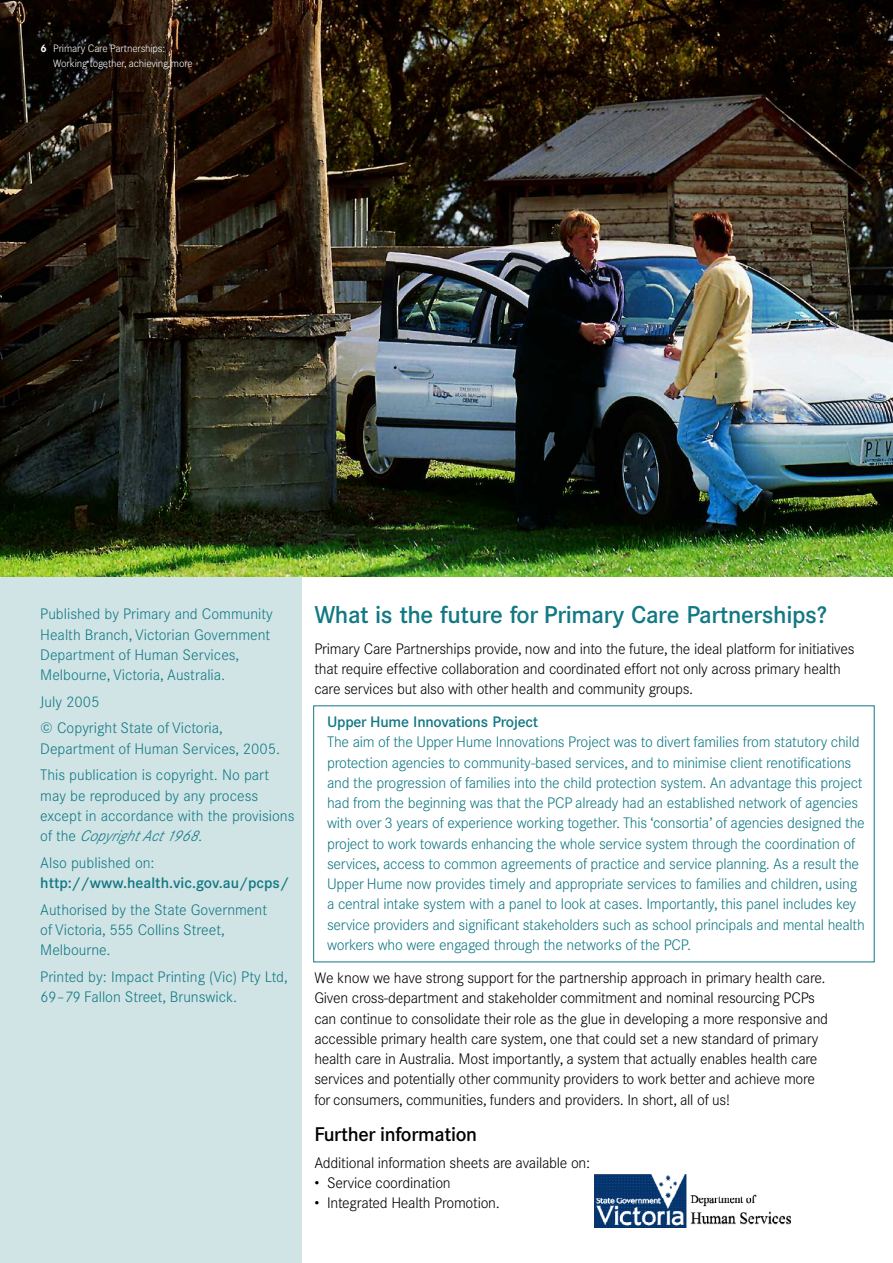
<style>
.page{position:relative;width:893px;height:1263px;background:#fff}
.page>*{position:absolute;margin:0;border:0;box-sizing:border-box;transform-origin:0 0}
.t1{font:500 24px "Corporate SBQ";letter-spacing:-.02em;color:#127883}
.t2{font:500 19.5px "Corporate SBQ";letter-spacing:-.02em;color:#000}
.t3{font:300 15px/20.2px "Corporate SBQ";letter-spacing:-.015em;color:#127883}
.t4{font:300 15px/20.2px "Corporate SBQ";letter-spacing:-.015em;color:#000}
.t5{font:500 15px "Corporate SBQ";color:#127883}
.t6{font:500 15px "Corporate SBQ";letter-spacing:-.02em;color:#127883}
.t7{font:300 10.5px/15px "Corporate SBQ";letter-spacing:-.015em;color:#fff}
.s1{font-weight:700}
.s2{font-style:italic}
</style>
<div class="page">
<div style="left:0;top:471px;width:301px;height:792px;background:#d0e4e6"></div>
<img style="left:0;top:0;width:893px;height:577px">
<img style="left:595px;top:1175px;width:162px;height:23px">
<img style="left:595px;top:1198px;width:195px;height:29px">
<hr style="left:892px;top:0;width:1px;height:299px;background:#41939c">
<p class="t7" style="left:53px;top:42px;width:141px;text-indent:-13px"><span class="s1">6</span> Primary Care Partnerships:<br>Working together, achieving more</p>
<p class="t3" style="left:40px;top:605px;width:234px">Published by Primary and Community Health Branch, Victorian Government Department of Human Services, Melbourne, Victoria, Australia.</p>
<p class="t3" style="left:40px;top:690px;width:184px;line-height:26.7px">July 2005<br>© Copyright State of Victoria,</p>
<p class="t3" style="left:40px;top:736px;width:241px;line-height:26.7px">Department of Human Services, 2005.<br>This publication is copyright. No part</p>
<p class="t3" style="left:40px;top:787px;width:256px">may be reproduced by any process except in accordance with the provisions of the <span class="s2">Copyright Act 1968</span>.</p>
<p class="t3" style="left:40px;top:854px;width:116px">Also published on:</p>
<p class="t5" style="left:40px;top:877px;width:250px">http://www.health.vic.gov.au/pcps/</p>
<p class="t3" style="left:40px;top:901px;width:228px">Authorised by the State Government of Victoria, 555 Collins Street,<br>Melbourne.</p>
<p class="t3" style="left:40px;top:968px;width:249px">Printed by: Impact Printing (Vic) Pty Ltd,<br>69–79 Fallon Street, Brunswick.</p>
<h1 class="t1" style="left:314px;top:606px;width:514px">What is the future for Primary Care Partnerships?</h1>
<p class="t4" style="left:314px;top:640px;width:542px">Primary Care Partnerships provide, now and into the future, the ideal platform for initiatives that require effective collaboration and coordinated effort not only across primary health care services but also with other health and community groups.</p>
<p class="t6" style="left:327px;top:717px;width:213px">Upper Hume Innovations Project</p>
<p class="t3" style="left:327px;top:733px;width:539px">The aim of the Upper Hume Innovations Project was to divert families from statutory child protection agencies to community-based services, and to minimise client renotifications and the progression of families into the child protection system. An advantage this project had from the beginning was that the PCP already had an established network of agencies with over 3 years of experience working together. This ‘consortia’ of agencies designed the project to work towards enhancing the whole service system through the coordination of services, access to common agreements of practice and service planning. As a result the Upper Hume now provides timely and appropriate services to families and children, using a central intake system with a panel to look at cases. Importantly, this panel includes key service providers and significant stakeholders such as school principals and mental health workers who were engaged through the networks of the PCP.</p>
<p class="t4" style="left:314px;top:969px;width:515px">We know we have strong support for the partnership approach in primary health care.<br>Given cross-department and stakeholder commitment and nominal resourcing PCPs can continue to consolidate their role as the glue in developing a more responsive and accessible primary health care system, one that could set a new standard of primary health care in Australia. Most importantly, a system that actually enables health care services and potentially other community providers to work better and achieve more for consumers, communities, funders and providers. In short, all of us!</p>
<h2 class="t2" style="left:314px;top:1127px;width:164px">Further information</h2>
<p class="t4" style="left:314px;top:1154px;width:277px">Additional information sheets are available on:</p>
<p class="t4" style="left:314px;top:1174px;width:138px">• Service coordination</p>
<p class="t4" style="left:314px;top:1194px;width:187px">• Integrated Health Promotion.</p>
</div>
